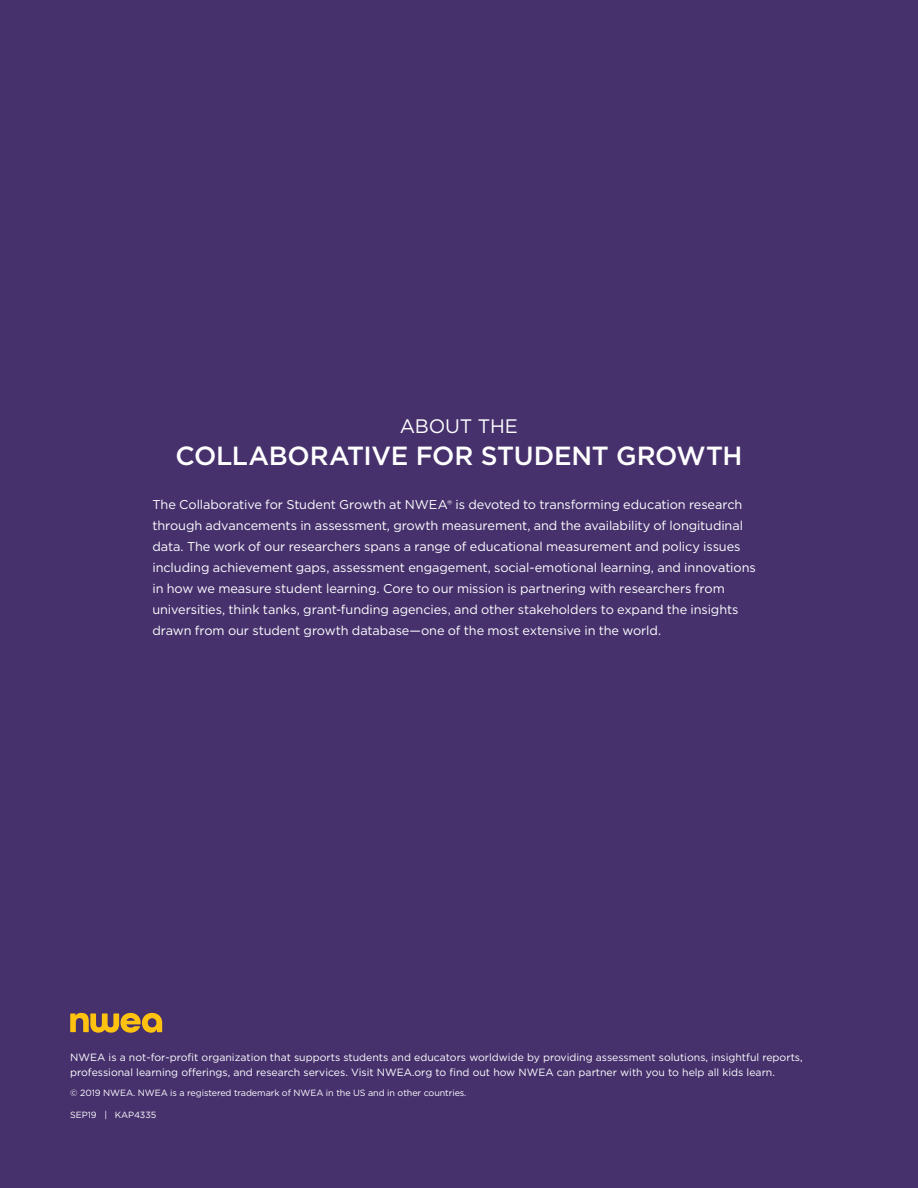
<style>
.page{position:relative;width:918px;height:1188px;background:#46316d}
.page>*{position:absolute;margin:0;border:0;box-sizing:border-box;transform-origin:0 0}
.About_the_Authors{font:500 26.25px "Gotham";letter-spacing:-.01em;color:#fff}
.About_the_Authors-2{font:19.5px "Gotham";letter-spacing:-.01em;color:#fff}
.Back_cover{font:12.75px/21px "Gotham";letter-spacing:-.005em;color:#fff}
.t1{font:10.5px/15px "Gotham";color:#fff}
.t2{font:9px "Gotham";letter-spacing:-.01em;color:#fff}
</style>
<div class="page">
<svg style="left:70px;top:1013px;width:92px;height:20px"></svg>
<p class="About_the_Authors-2" style="left:400px;top:414px;width:120px">ABOUT THE</p>
<p class="About_the_Authors" style="left:176px;top:439px;width:568px">COLLABORATIVE FOR STUDENT GROWTH</p>
<p class="Back_cover" style="left:152px;top:493px;width:605px">The Collaborative for Student Growth at NWEA® is devoted to transforming education research through advancements in assessment, growth measurement, and the availability of longitudinal data. The work of our researchers spans a range of educational measurement and policy issues including achievement gaps, assessment engagement, social-emotional learning, and innovations in how we measure student learning. Core to our mission is partnering with researchers from universities, think tanks, grant-funding agencies, and other stakeholders to expand the insights drawn from our student growth database—one of the most extensive in the world.</p>
<p class="t1" style="left:70px;top:1049px;width:734px">NWEA is a not-for-profit organization that supports students and educators worldwide by providing assessment solutions, insightful reports, professional learning offerings, and research services. Visit NWEA.org to find out how NWEA can partner with you to help all kids learn.</p>
<p class="t2" style="left:70px;top:1087px;width:398px">© 2019 NWEA. NWEA is a registered trademark of NWEA in the US and in other countries.</p>
<p class="t2" style="left:70px;top:1109px;width:88px">SEP19 | KAP4335</p>
</div>
